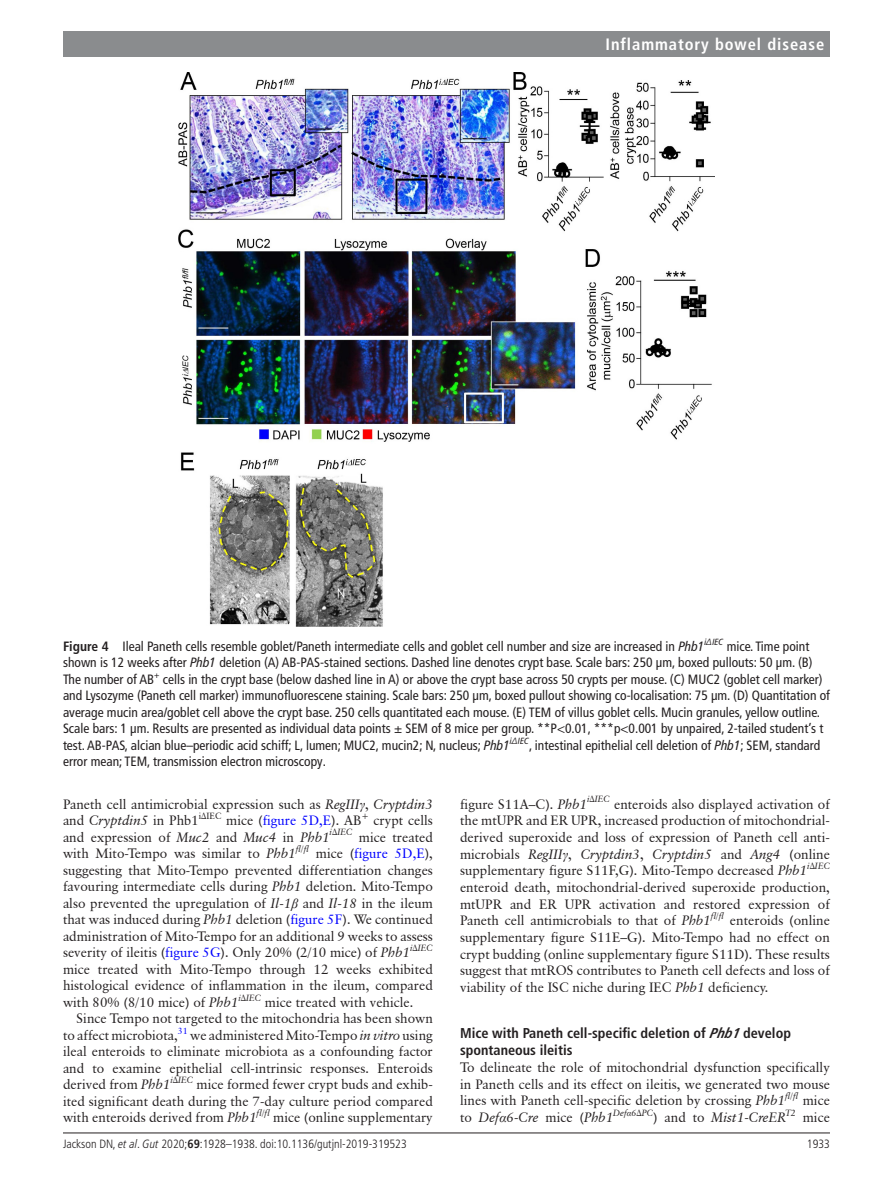
<style>
.page{position:relative;width:893px;height:1191px;background:#fff}
.page>*{position:absolute;margin:0;border:0;box-sizing:border-box;transform-origin:0 0}
.t1{font:700 condensed 16.5px "Frutiger LT Pro";letter-spacing:.055em;color:#fff}
.t2{font:700 condensed 14.25px/17.2px "Frutiger LT Pro";color:#231f20}
.t3{font:13.5px/16.5px "Classical Garamond BT";color:#231f20;text-align:justify}
.t4{font:condensed 13.5px/16.5px "Frutiger LT Pro";color:#231f20}
.t5{font:300 condensed 12px "Frutiger LT Pro";color:#231f20}
.t6{font:italic 9px "Classical Garamond BT";color:#231f20}
.t7{font:9px "Classical Garamond BT";color:#231f20}
.s1{font-weight:700}
.s2{font-style:italic}
.s3{font-family:"Times New Roman";font-style:italic}
.s4{color:#00f}
</style>
<div class="page">
<hr style="left:63px;top:1132px;width:767px;height:1px;background:#231f20">
<div style="left:63px;top:31px;width:767px;height:25px;background:#8a8c8e"></div>
<img style="left:178px;top:72px;width:537px;height:554px">
<p class="t1" style="left:605px;top:34px;width:220px">Inflammatory bowel disease</p>
<p class="t4" style="left:63px;top:638px;width:768px"><span class="s1">Figure 4</span> Ileal Paneth cells resemble goblet/Paneth intermediate cells and goblet cell number and size are increased in <span class="s2">Phb1</span><sup>iΔIEC</sup> mice. Time point shown is 12 weeks after <span class="s2">Phb1</span> deletion (A) AB-PAS-stained sections. Dashed line denotes crypt base. Scale bars: 250 μm, boxed pullouts: 50 μm. (B)<br>The number of AB<sup>+</sup> cells in the crypt base (below dashed line in A) or above the crypt base across 50 crypts per mouse. (C) MUC2 (goblet cell marker) and Lysozyme (Paneth cell marker) immunofluorescene staining. Scale bars: 250 μm, boxed pullout showing co-localisation: 75 μm. (D) Quantitation of average mucin area/goblet cell above the crypt base. 250 cells quantitated each mouse. (E) TEM of villus goblet cells. Mucin granules, yellow outline.<br>Scale bars: 1 μm. Results are presented as individual data points ± SEM of 8 mice per group. **P&lt;0.01, ***p&lt;0.001 by unpaired, 2-tailed student’s t test. AB-PAS, alcian blue–periodic acid schiff; L, lumen; MUC2, mucin2; N, nucleus; <span class="s2">Phb1</span><sup>iΔIEC</sup>, intestinal epithelial cell deletion of <span class="s2">Phb1</span>; SEM, standard error mean; TEM, transmission electron microscopy.</p>
<p class="t3" style="left:63px;top:795px;width:371px">Paneth cell antimicrobial expression such as <span class="s2">RegIII</span><span class="s3">γ</span>, <span class="s2">Cryptdin3 </span>and <span class="s2">Cryptdin5</span> in Phb1<sup>iΔIEC</sup> mice (<span class="s4">figure 5D,E</span>). AB</p>
<p class="t3" style="left:460px;top:795px;width:128px">figure S11A–C). <span class="s2">Phb1</span></p>
<p class="t6" style="left:587px;top:793px;width:24px">iΔIEC</p>
<p class="t3" style="left:460px;top:795px;width:371px;text-indent:154px">enteroids also displayed activation of the mtUPR and ER UPR, increased production of mitochondrial&shy;derived superoxide and loss of expression of Paneth cell anti&shy;microbials <span class="s2">RegIII</span><span class="s3">γ</span>, <span class="s2">Cryptdin3</span>, <span class="s2">Cryptdin5</span> and <span class="s2">Ang4</span> (online supplementary figure S11F,G). Mito-Tempo decreased <span class="s2">Phb1</span><sup>iΔIEC </sup>enteroid death, mitochondrial-derived superoxide production, mtUPR and ER UPR activation and restored expression of Paneth cell antimicrobials to that of <span class="s2">Phb1</span><sup>fl/fl</sup> enteroids (online supplementary figure S11E–G). Mito-Tempo had no effect on crypt budding (online supplementary figure S11D). These results suggest that mtROS contributes to Paneth cell defects and loss of viability of the ISC niche during IEC <span class="s2">Phb1</span> deficiency.</p>
<p class="t2" style="left:460px;top:1024px;width:332px">Mice with Paneth cell-specific deletion of <span class="s2">Phb1</span> develop spontaneous ileitis</p>
<p class="t3" style="left:460px;top:1058px;width:371px">To delineate the role of mitochondrial dysfunction specifically in Paneth cells and its effect on ileitis, we generated two mouse lines with Paneth cell-specific deletion by crossing <span class="s2">Phb1</span><sup>fl/fl</sup> mice to <span class="s2">Def</span><span class="s3">α</span><span class="s2">6-Cre</span> mice (<span class="s2">Phb1</span><sup>Def</sup><sup>α</sup><sup>6ΔPC</sup>) and to <span class="s2">Mist1-CreER</span><sup>T2</sup> mice</p>
<p class="t7" style="left:361px;top:810px;width:9px">+</p>
<p class="t3" style="left:374px;top:812px;width:61px">crypt cells</p>
<p class="t3" style="left:63px;top:828px;width:291px">and expression of <span class="s2">Muc2</span> and <span class="s2">Muc4</span> in <span class="s2">Phb1</span><sup>iΔIEC</sup></p>
<p class="t3" style="left:359px;top:828px;width:76px">mice treated</p>
<p class="t3" style="left:63px;top:845px;width:248px">with Mito-Tempo was similar to <span class="s2">Phb1</span><sup>fl/fl</sup></p>
<p class="t3" style="left:63px;top:845px;width:371px;text-indent:253px">mice (<span class="s4">figure 5D,E</span>), suggesting that Mito-Tempo prevented differentiation changes favouring intermediate cells during <span class="s2">Phb1</span> deletion. Mito-Tempo also prevented the upregulation of <span class="s2">Il-1</span><span class="s3">β</span> and <span class="s2">Il-18</span> in the ileum that was induced during <span class="s2">Phb1</span> deletion (<span class="s4">figure 5F</span>). We continued administration of Mito-Tempo for an additional 9 weeks to assess severity of ileitis (<span class="s4">figure 5G</span>). Only 20% (2/10 mice) of <span class="s2">Phb1</span><sup>iΔIEC </sup>mice treated with Mito-Tempo through 12 weeks exhibited histological evidence of inflammation in the ileum, compared with 80% (8/10 mice) of <span class="s2">Phb1</span><sup>iΔIEC</sup> mice treated with vehicle.</p>
<p class="t3" style="left:63px;top:1010px;width:371px;text-indent:14px">Since Tempo not targeted to the mitochondria has been shown to affect microbiota,<sup>31</sup> we administered Mito-Tempo <span class="s2">in vitro</span> using ileal enteroids to eliminate microbiota as a confounding factor and to examine epithelial cell-intrinsic responses. Enteroids derived from <span class="s2">Phb1</span><sup>iΔIEC</sup> mice formed fewer crypt buds and exhib&shy;ited significant death during the 7-day culture period compared with enteroids derived from <span class="s2">Phb1</span><sup>fl/fl</sup> mice (online supplementary</p>
<p class="t5" style="left:63px;top:1136px;width:345px">Jackson DN, <span class="s2">et al</span>. <span class="s2">Gut</span> 2020;<span class="s1">69</span>:1928–1938. doi:10.1136/gutjnl-2019-319523</p>
<p class="t5" style="left:807px;top:1136px;width:25px">1933</p>
</div>
